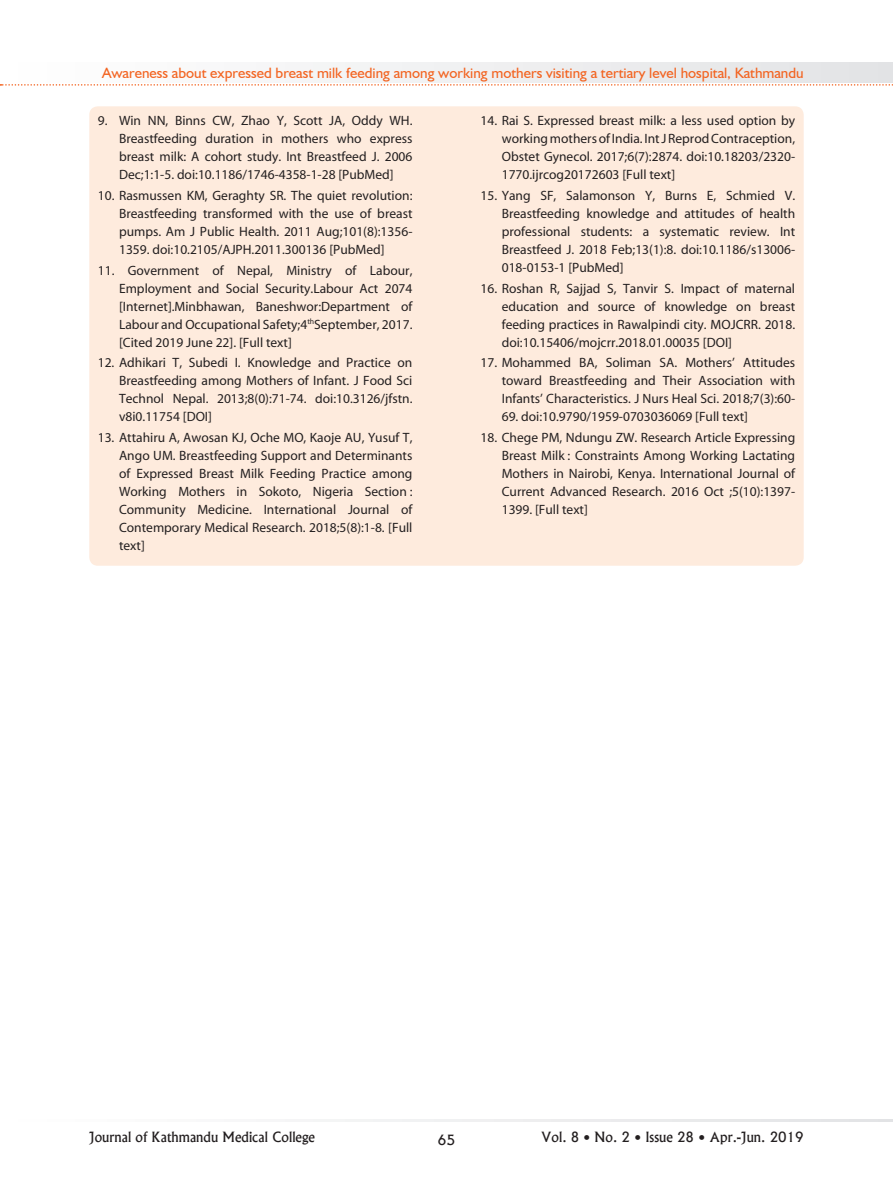
<style>
.page{position:relative;width:893px;height:1191px;background:#fff}
.page>*{position:absolute;margin:0;border:0;box-sizing:border-box;transform-origin:0 0}
.t1{font:15px "Humanist 521 BT";color:#f36421}
.t2{font:13.5px/18px "Myriad";color:#231f20;text-align:justify}
.t3{font:13.5px "Alaska";color:#231f20}
</style>
<div class="page">
<svg style="left:313px;top:1119px;width:580px;height:2px"></svg>
<svg style="left:0;top:63px;width:893px;height:23px"></svg>
<div style="left:89px;top:106px;width:715px;height:460px;background:#feebdd;border-radius:9px"></div>
<p class="t1" style="left:102px;top:63px;width:703px">Awareness about expressed breast milk feeding among working mothers visiting a tertiary level hospital, Kathmandu</p>
<p class="t2" style="left:119px;top:113px;width:295px;text-indent:-21px">9. Win NN, Binns CW, Zhao Y, Scott JA, Oddy WH.<br>Breastfeeding duration in mothers who express breast milk: A cohort study. Int Breastfeed J. 2006<br>Dec;1:1-5. doi:10.1186/1746-4358-1-28 [PubMed]</p>
<p class="t2" style="left:119px;top:187px;width:295px;text-indent:-21px">10. Rasmussen KM, Geraghty SR. The quiet revolution:<br>Breastfeeding transformed with the use of breast pumps. Am J Public Health. 2011 Aug;101(8):1356- 1359. doi:10.2105/AJPH.2011.300136 [PubMed]</p>
<p class="t2" style="left:119px;top:262px;width:295px;text-indent:-21px">11. Government of Nepal, Ministry of Labour, Employment and Social Security.Labour Act 2074 [Internet].Minbhawan, Baneshwor:Department of Labour and Occupational Safety;4<sup>th</sup>September, 2017. [Cited 2019 June 22]. [Full text]</p>
<p class="t2" style="left:119px;top:354px;width:295px;text-indent:-21px">12. Adhikari T, Subedi I. Knowledge and Practice on Breastfeeding among Mothers of Infant. J Food Sci Technol Nepal. 2013;8(0):71-74. doi:10.3126/jfstn. v8i0.11754 [DOI]</p>
<p class="t2" style="left:119px;top:429px;width:295px;text-indent:-21px">13. Attahiru A, Awosan KJ, Oche MO, Kaoje AU, Yusuf T, Ango UM. Breastfeeding Support and Determinants of Expressed Breast Milk Feeding Practice among Working Mothers in Sokoto, Nigeria Section :<br>Community Medicine. International Journal of Contemporary Medical Research. 2018;5(8):1-8. [Full text]</p>
<p class="t2" style="left:502px;top:112px;width:295px;text-indent:-21px">14. Rai S. Expressed breast milk: a less used option by working mothers of India. Int J Reprod Contraception, Obstet Gynecol. 2017;6(7):2874. doi:10.18203/2320- 1770.ijrcog20172603 [Full text]</p>
<p class="t2" style="left:502px;top:187px;width:295px;text-indent:-21px">15. Yang SF, Salamonson Y, Burns E, Schmied V.<br>Breastfeeding knowledge and attitudes of health professional students: a systematic review. Int Breastfeed J. 2018 Feb;13(1):8. doi:10.1186/s13006- 018-0153-1 [PubMed]</p>
<p class="t2" style="left:502px;top:280px;width:295px;text-indent:-21px">16. Roshan R, Sajjad S, Tanvir S. Impact of maternal education and source of knowledge on breast feeding practices in Rawalpindi city. MOJCRR. 2018. doi:10.15406/mojcrr.2018.01.00035 [DOI]</p>
<p class="t2" style="left:502px;top:354px;width:295px;text-indent:-21px">17. Mohammed BA, Soliman SA. Mothers’ Attitudes toward Breastfeeding and Their Association with Infants’ Characteristics. J Nurs Heal Sci. 2018;7(3):60-</p>
<p class="t2" style="left:502px;top:408px;width:248px">69. doi:10.9790/1959-0703036069 [Full text]</p>
<p class="t2" style="left:502px;top:429px;width:295px;text-indent:-21px">18. Chege PM, Ndungu ZW. Research Article Expressing Breast Milk : Constraints Among Working Lactating Mothers in Nairobi, Kenya. International Journal of Current Advanced Research. 2016 Oct ;5(10):1397- 1399. [Full text]</p>
<p class="t3" style="left:89px;top:1129px;width:227px">Journal of Kathmandu Medical College</p>
<p class="t3" style="left:438px;top:1131px;width:19px">65</p>
<p class="t3" style="left:541px;top:1129px;width:264px">Vol. 8 • No. 2 • Issue 28 • Apr.-Jun. 2019</p>
</div>
